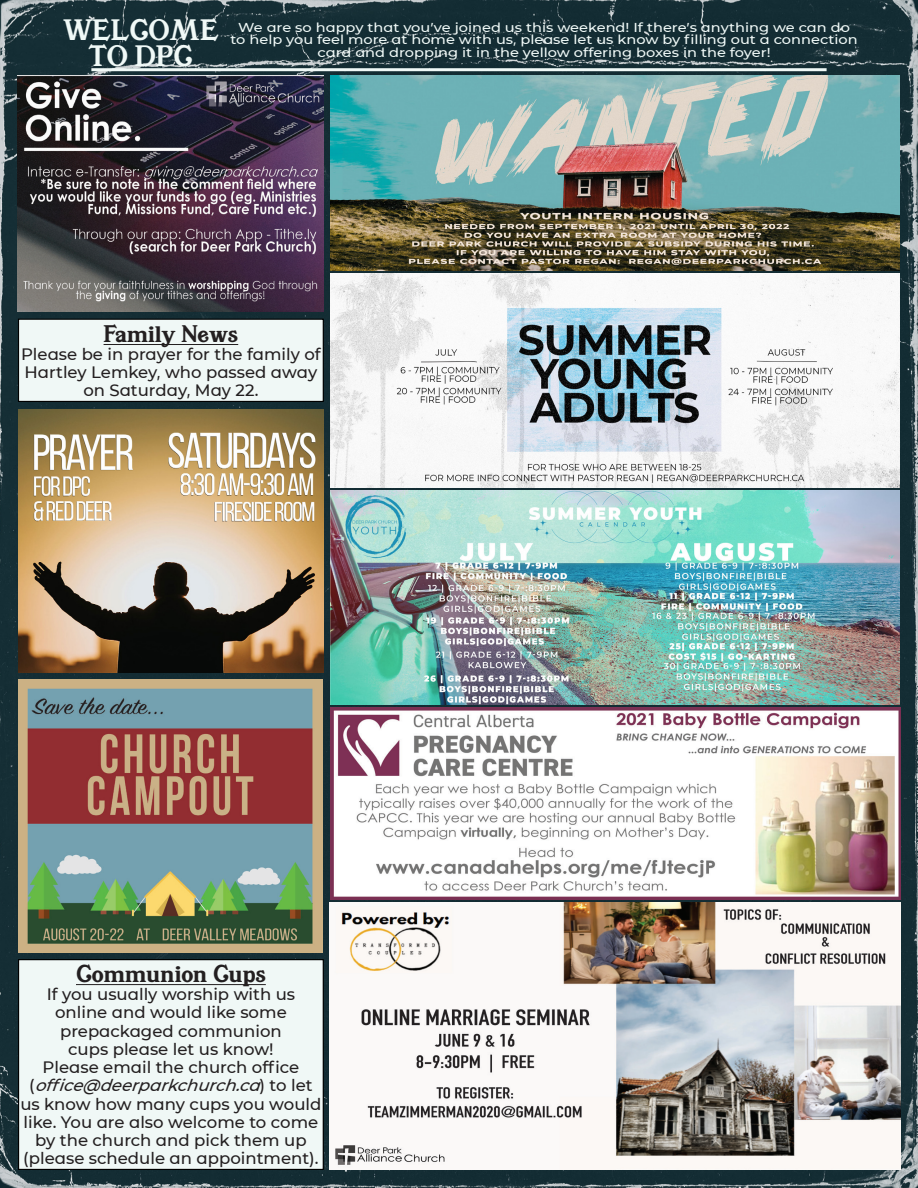
<style>
.page{position:relative;width:918px;height:1188px;background:#fff}
.page>*{position:absolute;margin:0;border:0;box-sizing:border-box;transform-origin:0 0}
.t1{font:25.8px "Buena Park JF";color:#f0f9f7}
.t2{font:21.3px "Buena Park JF";color:#231f20}
.t3{font:21px "Buena Park JF";color:#231f20}
.t4{font:500 16.5px/18.3px "CMG Sans";color:#231f20;text-align:center}
.t5{font:500 12.9px/12.9px "CMG Sans";color:#f0f9f7;text-align:center;scale:1.13 1}
.s1{font-style:italic}
</style>
<div class="page">
<img style="left:0;top:0;width:918px;height:1188px">
<hr style="left:91px;top:68px;width:736px;height:3px;background:#f0f9f7">
<div style="left:19px;top:960px;width:304px;height:209px;background:#f0f8f6"></div>
<hr style="left:76px;top:984px;width:190px;height:1px;background:#231f20">
<div style="left:18px;top:959px;width:306px;height:211px;border:1px solid #000"></div>
<img style="left:330px;top:76px;width:570px;height:194px">
<div style="left:19px;top:319px;width:304px;height:82px;background:#f0f8f6"></div>
<hr style="left:104px;top:344px;width:134px;height:1px;background:#231f20">
<div style="left:18px;top:319px;width:306px;height:83px;border:1px solid #000"></div>
<img style="left:330px;top:708px;width:570px;height:191px">
<img style="left:18px;top:76px;width:306px;height:235px">
<img style="left:18px;top:410px;width:306px;height:263px">
<img style="left:330px;top:903px;width:570px;height:267px">
<img style="left:18px;top:680px;width:305px;height:273px">
<img style="left:330px;top:274px;width:570px;height:214px">
<img style="left:330px;top:491px;width:570px;height:214px">
<p class="t1" style="left:63px;top:12px;width:158px">WELCOME</p>
<p class="t1" style="left:89px;top:38px;width:105px">TO DPC</p>
<p class="t5" style="left:230px;top:20px;width:557px">We are so happy that you’ve joined us this weekend! If there’s anything we can do to help you feel more at home with us, please let us know by filling out a connection card and dropping it in the yellow offering boxes in the foyer!</p>
<p class="t3" style="left:104px;top:319px;width:136px">Family News</p>
<p class="t4" style="left:21px;top:344px;width:301px">Please be in prayer for the family of</p>
<p class="t4" style="left:25px;top:362px;width:294px">Hartley Lemkey, who passed away on Saturday, May 22.</p>
<p class="t2" style="left:76px;top:959px;width:191px">Communion Cups</p>
<p class="t4" style="left:47px;top:984px;width:250px">If you usually worship with us</p>
<p class="t4" style="left:55px;top:1003px;width:233px">online and would like some</p>
<p class="t4" style="left:60px;top:1021px;width:223px">prepackaged communion</p>
<p class="t4" style="left:68px;top:1039px;width:207px">cups please let us know!</p>
<p class="t4" style="left:42px;top:1057px;width:258px">Please email the church office</p>
<p class="t4" style="left:20px;top:1076px;width:303px">( <span class="s1">office@deerparkchurch.ca</span>) t o l e t us know how many cups you would like. You are also welcome to come by the church and pick them up (please schedule an appointment).</p>
</div>
